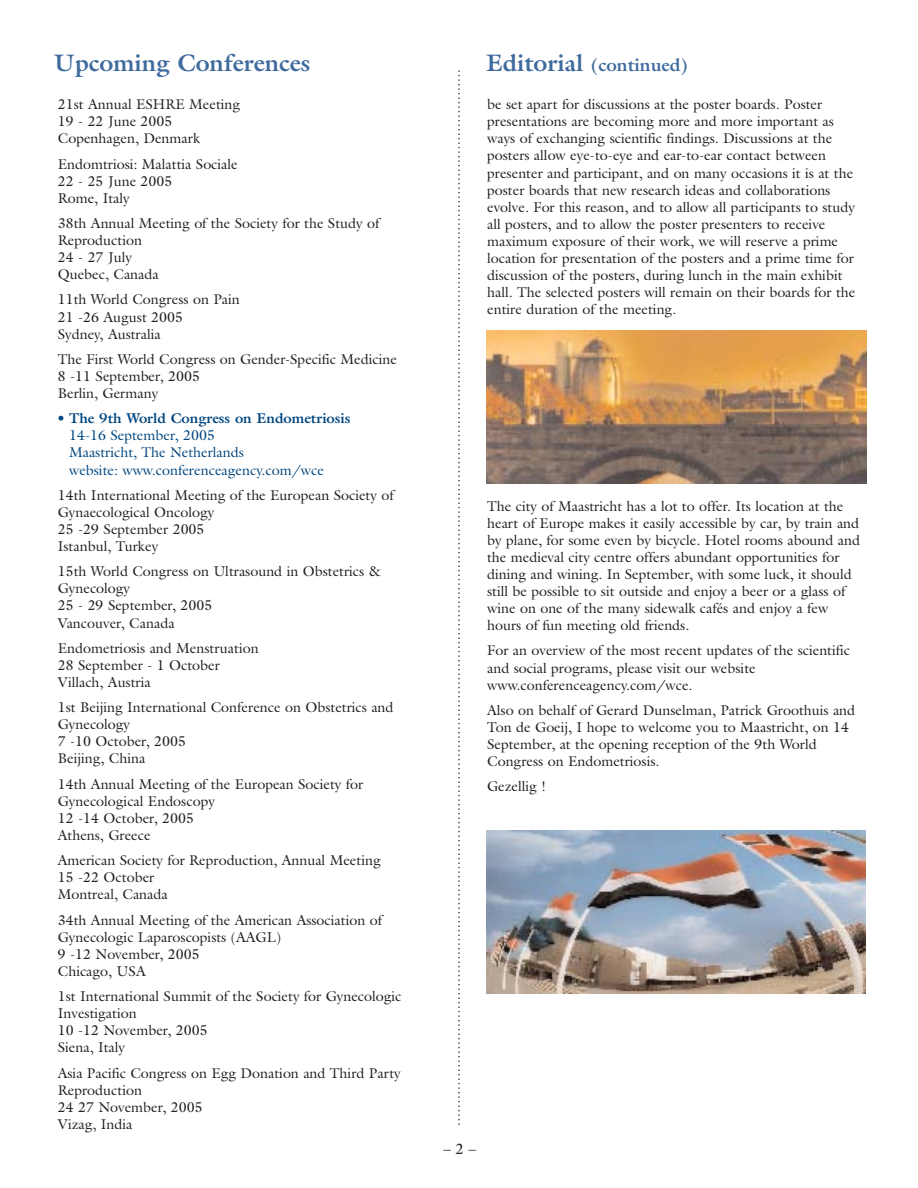
<style>
.page{position:relative;width:918px;height:1188px;background:#fff}
.page>*{position:absolute;margin:0;border:0;box-sizing:border-box;transform-origin:0 0}
.t1{font:700 24px "Galliard";color:#3e6a9d}
.t2{font:700 18px "Galliard";color:#3e6a9d}
.t3{font:15px "Galliard";color:#231f20}
.t4{font:14.25px/17.1px "Galliard";color:#231f20}
.t5{font:14.25px/17.1px "Galliard";color:#00467f}
.t6{font:700 14.25px "Galliard";color:#00467f}
.s1{font-size:24px}
</style>
<div class="page">
<svg style="left:458px;top:71px;width:2px;height:1054px"></svg>
<img style="left:486px;top:830px;width:380px;height:163px">
<img style="left:486px;top:331px;width:381px;height:153px">
<h1 class="t1" style="left:54px;top:54px;width:258px">Upcoming Conferences</h1>
<p class="t2" style="left:486px;top:58px;width:203px"><span class="s1">Editorial</span> (continued)</p>
<p class="t4" style="left:487px;top:97px;width:370px">be set apart for discussions at the poster boards. Poster presentations are becoming more and more important as ways of exchanging scientific findings. Discussions at the posters allow eye-to-eye and ear-to-ear contact between presenter and participant, and on many occasions it is at the poster boards that new research ideas and collaborations evolve. For this reason, and to allow all participants to study all posters, and to allow the poster presenters to receive maximum exposure of their work, we will reserve a prime location for presentation of the posters and a prime time for discussion of the posters, during lunch in the main exhibit hall. The selected posters will remain on their boards for the entire duration of the meeting.</p>
<p class="t4" style="left:58px;top:97px;width:184px">21st Annual ESHRE Meeting<br>19 - 22 June 2005<br>Copenhagen, Denmark</p>
<p class="t4" style="left:58px;top:157px;width:181px">Endomtriosi: Malattia Sociale<br>22 - 25 June 2005<br>Rome, Italy</p>
<p class="t4" style="left:58px;top:216px;width:323px">38th Annual Meeting of the Society for the Study of<br>Reproduction<br>24 - 27 July<br>Quebec, Canada</p>
<p class="t4" style="left:58px;top:292px;width:184px">11th World Congress on Pain<br>21 -26 August 2005<br>Sydney, Australia</p>
<p class="t4" style="left:58px;top:352px;width:341px">The First World Congress on Gender-Specific Medicine<br>8 -11 September, 2005<br>Berlin, Germany</p>
<p class="t6" style="left:58px;top:413px;width:294px">• The 9th World Congress on Endometriosis</p>
<p class="t5" style="left:69px;top:428px;width:256px">14-16 September, 2005<br>Maastricht, The Netherlands<br>website: www.conferenceagency.com/wce</p>
<p class="t4" style="left:58px;top:488px;width:337px">14th International Meeting of the European Society of<br>Gynaecological Oncology<br>25 -29 September 2005<br>Istanbul, Turkey</p>
<p class="t4" style="left:58px;top:564px;width:325px">15th World Congress on Ultrasound in Obstetrics &amp;<br>Gynecology<br>25 - 29 September, 2005<br>Vancouver, Canada</p>
<p class="t4" style="left:58px;top:641px;width:202px">Endometriosis and Menstruation<br>28 September - 1 October<br>Villach, Austria</p>
<p class="t4" style="left:58px;top:700px;width:337px">1st Beijing International Conference on Obstetrics and<br>Gynecology<br>7 -10 October, 2005<br>Beijing, China</p>
<p class="t4" style="left:58px;top:777px;width:307px">14th Annual Meeting of the European Society for<br>Gynecological Endoscopy<br>12 -14 October, 2005<br>Athens, Greece</p>
<p class="t4" style="left:58px;top:853px;width:324px">American Society for Reproduction, Annual Meeting<br>15 -22 October<br>Montreal, Canada</p>
<p class="t4" style="left:58px;top:913px;width:326px">34th Annual Meeting of the American Association of<br>Gynecologic Laparoscopists (AAGL)<br>9 -12 November, 2005<br>Chicago, USA</p>
<p class="t4" style="left:58px;top:989px;width:345px">1st International Summit of the Society for Gynecologic<br>Investigation<br>10 -12 November, 2005<br>Siena, Italy</p>
<p class="t4" style="left:58px;top:1066px;width:344px">Asia Pacific Congress on Egg Donation and Third Party<br>Reproduction<br>24 27 November, 2005<br>Vizag, India</p>
<p class="t4" style="left:487px;top:499px;width:375px">The city of Maastricht has a lot to offer. Its location at the heart of Europe makes it easily accessible by car, by train and by plane, for some even by bicycle. Hotel rooms abound and the medieval city centre offers abundant opportunities for dining and wining. In September, with some luck, it should still be possible to sit outside and enjoy a beer or a glass of wine on one of the many sidewalk cafés and enjoy a few hours of fun meeting old friends.</p>
<p class="t4" style="left:487px;top:643px;width:364px">For an overview of the most recent updates of the scientific and social programs, please visit our website www.conferenceagency.com/wce.</p>
<p class="t4" style="left:487px;top:703px;width:370px">Also on behalf of Gerard Dunselman, Patrick Groothuis and Ton de Goeij, I hope to welcome you to Maastricht, on 14<br>September, at the opening reception of the 9th World Congress on Endometriosis.</p>
<p class="t4" style="left:487px;top:779px;width:60px">Gezellig !</p>
<p class="t3" style="left:443px;top:1143px;width:34px">– 2 –</p>
</div>
